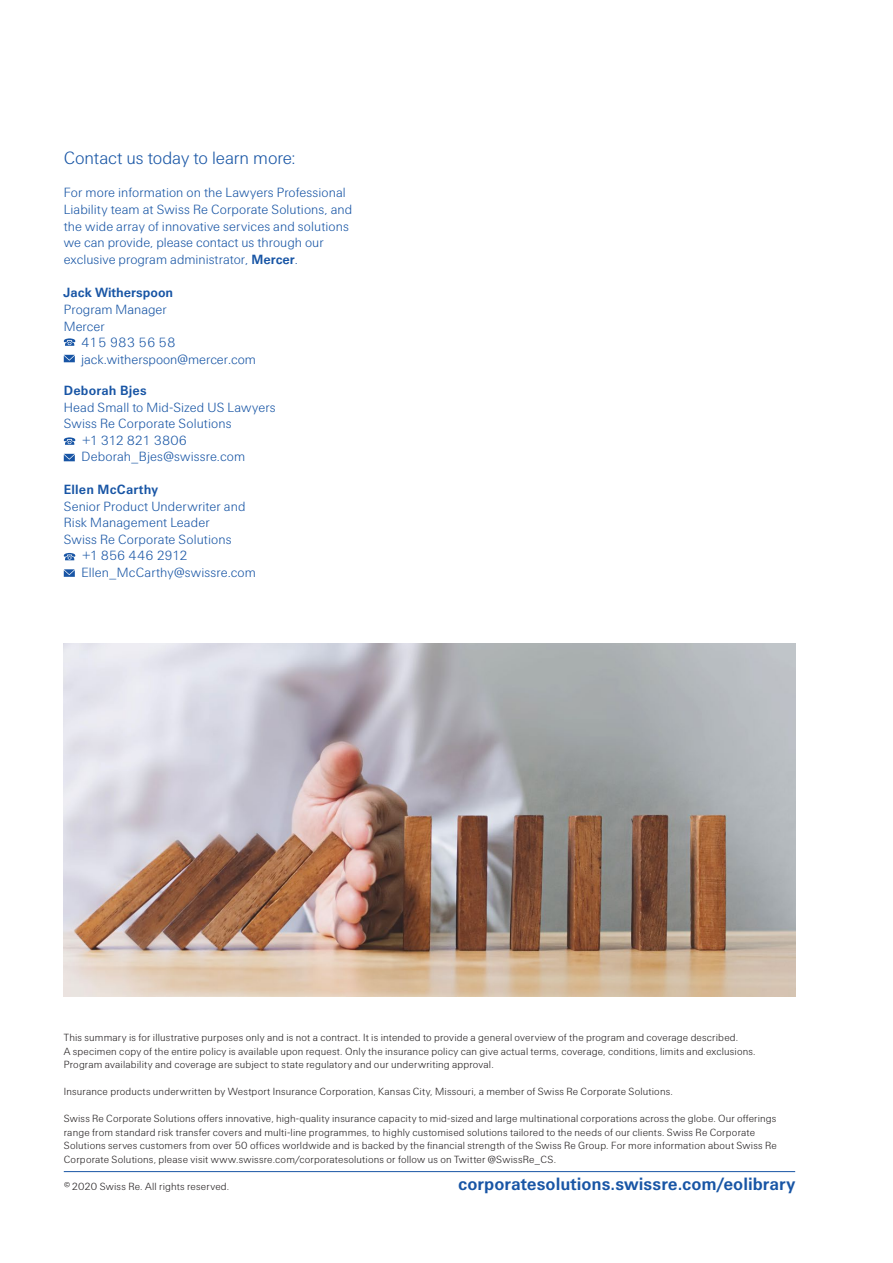
<style>
.page{position:relative;width:893px;height:1263px;background:#fff}
.page>*{position:absolute;margin:0;border:0;box-sizing:border-box;transform-origin:0 0}
.t1{font:700 18px "Swiss Re Sans OT";color:#1855a5}
.t2{font:300 18px "Swiss Re Sans OT";letter-spacing:-.005em;color:#1855a5}
.t3{font:300 13.5px/16.8px "Swiss Re Sans OT";letter-spacing:.005em;color:#1855a5}
.t4{font:13.5px/17px "Swiss Re San Ligh";color:#1855a5}
.t5{font:700 13.5px "Swiss Re Sans OT";letter-spacing:.015em;color:#1855a5}
.t6{font:700 13.5px "Swiss Re San";color:#1855a5}
.t7{font:300 13.5px "Swiss Re Sans OT";letter-spacing:-.015em;color:#1855a5}
.t8{font:300 10.5px/13.5px "Swiss Re Sans OT";letter-spacing:.015em;color:#231f20}
.s1{font-family:"Swiss Re San";font-weight:700}
</style>
<div class="page">
<hr style="left:64px;top:1171px;width:731px;height:1px;background:#1855a5">
<svg style="left:63px;top:338px;width:13px;height:8px"></svg>
<svg style="left:64px;top:355px;width:11px;height:7px"></svg>
<svg style="left:63px;top:437px;width:13px;height:8px"></svg>
<svg style="left:64px;top:454px;width:11px;height:7px"></svg>
<svg style="left:63px;top:553px;width:13px;height:7px"></svg>
<svg style="left:64px;top:569px;width:11px;height:8px"></svg>
<img style="left:64px;top:644px;width:731px;height:352px">
<h1 class="t2" style="left:64px;top:148px;width:233px">Contact us today to learn more:</h1>
<p class="t3" style="left:64px;top:184px;width:290px">For more information on the Lawyers Professional Liability team at Swiss Re Corporate Solutions, and the wide array of innovative services and solutions we can provide, please contact us through our exclusive program administrator, <span class="s1">Mercer</span>.</p>
<p class="t6" style="left:64px;top:284px;width:111px">Jack Witherspoon</p>
<p class="t4" style="left:64px;top:300px;width:104px">Program Manager<br>Mercer</p>
<p class="t4" style="left:81px;top:333px;width:176px">415 983 56 58 jack.witherspoon@mercer.com</p>
<p class="t5" style="left:64px;top:383px;width:84px">Deborah Bjes</p>
<p class="t3" style="left:64px;top:399px;width:213px">Head Small to Mid-Sized US Lawyers</p>
<p class="t3" style="left:64px;top:415px;width:169px">Swiss Re Corporate Solutions</p>
<p class="t7" style="left:82px;top:432px;width:106px">+1 312 821 3806</p>
<p class="t3" style="left:82px;top:448px;width:165px">Deborah_Bjes@swissre.com</p>
<p class="t5" style="left:64px;top:482px;width:96px">Ellen McCarthy</p>
<p class="t3" style="left:64px;top:498px;width:183px">Senior Product Underwriter and</p>
<p class="t3" style="left:64px;top:514px;width:147px">Risk Management Leader</p>
<p class="t3" style="left:64px;top:531px;width:169px">Swiss Re Corporate Solutions</p>
<p class="t3" style="left:82px;top:547px;width:107px">+1 856 446 2912</p>
<p class="t3" style="left:82px;top:564px;width:176px">Ellen_McCarthy@swissre.com</p>
<p class="t8" style="left:64px;top:1031px;width:693px">This summary is for illustrative purposes only and is not a contract. It is intended to provide a general overview of the program and coverage described.<br>A specimen copy of the entire policy is available upon request. Only the insurance policy can give actual terms, coverage, conditions, limits and exclusions.<br>Program availability and coverage are subject to state regulatory and our underwriting approval.</p>
<p class="t8" style="left:64px;top:1085px;width:611px">Insurance products underwritten by Westport Insurance Corporation, Kansas City, Missouri, a member of Swiss Re Corporate Solutions.</p>
<p class="t8" style="left:64px;top:1112px;width:715px">Swiss Re Corporate Solutions offers innovative, high-quality insurance capacity to mid-sized and large multinational corporations across the globe. Our offerings range from standard risk transfer covers and multi-line programmes, to highly customised solutions tailored to the needs of our clients. Swiss Re Corporate Solutions serves customers from over 50 offices worldwide and is backed by the financial strength of the Swiss Re Group. For more information about Swiss Re Corporate Solutions, please visit www.swissre.com/corporatesolutions or follow us on Twitter @SwissRe_CS.</p>
<p class="t8" style="left:64px;top:1180px;width:167px">©2020 Swiss Re. All rights reserved.</p>
<h1 class="t1" style="left:458px;top:1173px;width:338px">corporatesolutions.swissre.com/eolibrary</h1>
</div>
